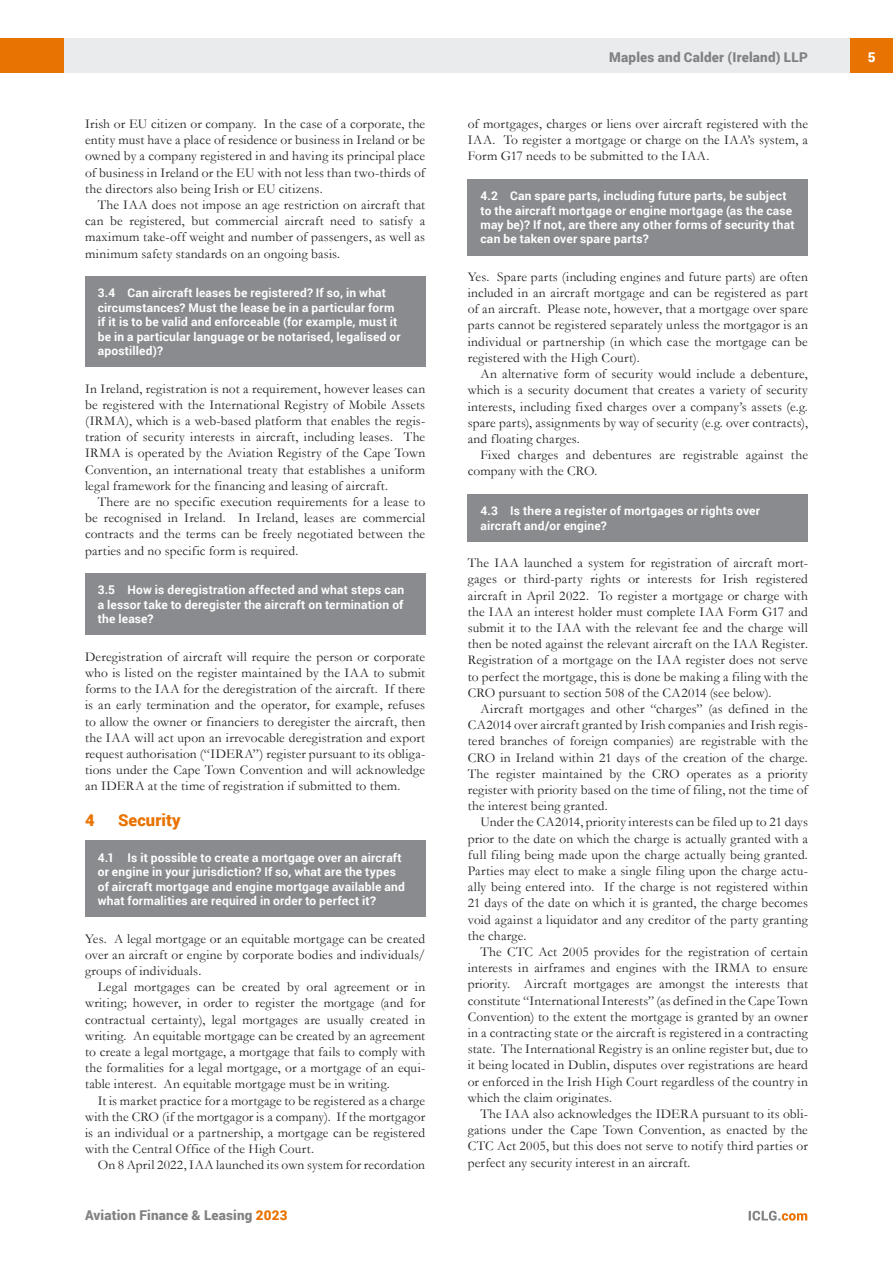
<style>
.page{position:relative;width:893px;height:1263px;background:#fff}
.page>*{position:absolute;margin:0;border:0;box-sizing:border-box;transform-origin:0 0}
.t1{font:900 16.5px "Roboto";letter-spacing:.01em;color:#e97301}
.t2{font:13.5px/16.2px "Garamond";letter-spacing:.015em;color:#221f1f;text-align:justify}
.t3{font:900 13.5px "Roboto";letter-spacing:.015em;color:#808284}
.t4{font:900 13.5px "Roboto";color:#fff}
.t5{font:700 12px/14.4px "Roboto";letter-spacing:.015em;color:#fff}
.s1{color:#e97301}
</style>
<div class="page">
<div style="left:64px;top:38px;width:786px;height:34px;background:#eaebec"></div>
<div style="left:850px;top:38px;width:43px;height:34px;background:#e97301"></div>
<div style="left:0;top:38px;width:64px;height:34px;background:#e97301"></div>
<svg style="left:749px;top:1211px;width:58px;height:9px"></svg>
<div style="left:468px;top:179px;width:340px;height:76px;background:#898b8e"></div>
<div style="left:468px;top:494px;width:340px;height:47px;background:#898b8e"></div>
<div style="left:85px;top:276px;width:340px;height:91px;background:#898b8e"></div>
<div style="left:85px;top:573px;width:340px;height:62px;background:#898b8e"></div>
<div style="left:85px;top:841px;width:340px;height:76px;background:#898b8e"></div>
<p class="t2" style="left:85px;top:117px;width:342px">Irish or EU citizen or company. In the case of a corporate, the entity must have a place of residence or business in Ireland or be owned by a company registered in and having its principal place of business in Ireland or the EU with not less than two-thirds of the directors also being Irish or EU citizens.</p>
<p class="t2" style="left:85px;top:198px;width:342px;text-indent:13px">The IAA does not impose an age restriction on aircraft that can be registered, but commercial aircraft need to satisfy a maximum take-off weight and number of passengers, as well as minimum safety standards on an ongoing basis.</p>
<p class="t5" style="left:98px;top:287px;width:304px">3.4 Can aircraft leases be registered? If so, in what circumstances? Must the lease be in a particular form if it is to be valid and enforceable (for example, must it be in a particular language or be notarised, legalised or apostilled)?</p>
<p class="t2" style="left:85px;top:381px;width:342px">In Ireland, registration is not a requirement, however leases can be registered with the International Registry of Mobile Assets (IRMA), which is a web-based platform that enables the regis&shy;tration of security interests in aircraft, including leases. The IRMA is operated by the Aviation Registry of the Cape Town Convention, an international treaty that establishes a uniform legal framework for the financing and leasing of aircraft.</p>
<p class="t2" style="left:85px;top:495px;width:342px;text-indent:13px">There are no specific execution requirements for a lease to be recognised in Ireland. In Ireland, leases are commercial contracts and the terms can be freely negotiated between the parties and no specific form is required.</p>
<p class="t5" style="left:98px;top:584px;width:308px;text-align:justify">3.5 How is deregistration affected and what steps can a lessor take to deregister the aircraft on termination of the lease?</p>
<p class="t2" style="left:85px;top:650px;width:342px">Deregistration of aircraft will require the person or corporate who is listed on the register maintained by the IAA to submit forms to the IAA for the deregistration of the aircraft. If there is an early termination and the operator, for example, refuses to allow the owner or financiers to deregister the aircraft, then the IAA will act upon an irrevocable deregistration and export request authorisation (“IDERA”) register pursuant to its obliga&shy;tions under the Cape Town Convention and will acknowledge an IDERA at the time of registration if submitted to them.</p>
<p class="t1" style="left:85px;top:813px;width:11px">4</p>
<p class="t1" style="left:118px;top:813px;width:64px">Security</p>
<p class="t5" style="left:98px;top:851px;width:309px">4.1 Is it possible to create a mortgage over an aircraft or engine in your jurisdiction? If so, what are the types of aircraft mortgage and engine mortgage available and what formalities are required in order to perfect it?</p>
<p class="t2" style="left:85px;top:932px;width:342px">Yes. A legal mortgage or an equitable mortgage can be created over an aircraft or engine by corporate bodies and individuals/ groups of individuals.</p>
<p class="t2" style="left:85px;top:980px;width:342px;text-indent:13px">Legal mortgages can be created by oral agreement or in writing; however, in order to register the mortgage (and for contractual certainty), legal mortgages are usually created in writing. An equitable mortgage can be created by an agreement to create a legal mortgage, a mortgage that fails to comply with the formalities for a legal mortgage, or a mortgage of an equi&shy;table interest. An equitable mortgage must be in writing.</p>
<p class="t2" style="left:85px;top:1094px;width:342px;text-indent:13px">It is market practice for a mortgage to be registered as a charge with the CRO (if the mortgagor is a company). If the mortgagor is an individual or a partnership, a mortgage can be registered with the Central Office of the High Court.</p>
<p class="t2" style="left:98px;top:1158px;width:329px">On 8 April 2022, IAA launched its own system for recordation</p>
<p class="t3" style="left:85px;top:1210px;width:204px">Aviation Finance &amp; Leasing <span class="s1">2023</span></p>
<p class="t3" style="left:609px;top:52px;width:200px">Maples and Calder (Ireland) LLP</p>
<p class="t4" style="left:868px;top:52px;width:9px">5</p>
<p class="t2" style="left:468px;top:117px;width:342px">of mortgages, charges or liens over aircraft registered with the IAA. To register a mortgage or charge on the IAA’s system, a Form G17 needs to be submitted to the IAA.</p>
<p class="t5" style="left:480px;top:190px;width:316px">4.2 Can spare parts, including future parts, be subject to the aircraft mortgage or engine mortgage (as the case may be)? If not, are there any other forms of security that can be taken over spare parts?</p>
<p class="t2" style="left:468px;top:270px;width:342px">Yes. Spare parts (including engines and future parts) are often included in an aircraft mortgage and can be registered as part of an aircraft. Please note, however, that a mortgage over spare parts cannot be registered separately unless the mortgagor is an individual or partnership (in which case the mortgage can be registered with the High Court).</p>
<p class="t2" style="left:468px;top:367px;width:342px;text-indent:13px">An alternative form of security would include a debenture, which is a security document that creates a variety of security interests, including fixed charges over a company’s assets (e.g. spare parts), assignments by way of security (e.g. over contracts), and floating charges.</p>
<p class="t2" style="left:468px;top:448px;width:342px;text-indent:13px">Fixed charges and debentures are registrable against the company with the CRO.</p>
<p class="t5" style="left:480px;top:505px;width:281px">4.3 Is there a register of mortgages or rights over aircraft and/or engine?</p>
<p class="t2" style="left:468px;top:556px;width:342px">The IAA launched a system for registration of aircraft mort&shy;gages or third-party rights or interests for Irish registered aircraft in April 2022. To register a mortgage or charge with the IAA an interest holder must complete IAA Form G17 and submit it to the IAA with the relevant fee and the charge will then be noted against the relevant aircraft on the IAA Register.<br>Registration of a mortgage on the IAA register does not serve to perfect the mortgage, this is done be making a filing with the CRO pursuant to section 508 of the CA2014 (see below).</p>
<p class="t2" style="left:468px;top:702px;width:342px;text-indent:13px">Aircraft mortgages and other “charges” (as defined in the CA2014 over aircraft granted by Irish companies and Irish regis&shy;tered branches of foreign companies) are registrable with the CRO in Ireland within 21 days of the creation of the charge.<br>The register maintained by the CRO operates as a priority register with priority based on the time of filing, not the time of the interest being granted.</p>
<p class="t2" style="left:468px;top:815px;width:342px;text-indent:13px">Under the CA2014, priority interests can be filed up to 21 days prior to the date on which the charge is actually granted with a full filing being made upon the charge actually being granted.<br>Parties may elect to make a single filing upon the charge actu&shy;ally being entered into. If the charge is not registered within 21 days of the date on which it is granted, the charge becomes void against a liquidator and any creditor of the party granting the charge.</p>
<p class="t2" style="left:468px;top:945px;width:342px;text-indent:13px">The CTC Act 2005 provides for the registration of certain interests in airframes and engines with the IRMA to ensure priority. Aircraft mortgages are amongst the interests that constitute “International Interests” (as defined in the Cape Town Convention) to the extent the mortgage is granted by an owner in a contracting state or the aircraft is registered in a contracting state. The International Registry is an online register but, due to it being located in Dublin, disputes over registrations are heard or enforced in the Irish High Court regardless of the country in which the claim originates.</p>
<p class="t2" style="left:468px;top:1107px;width:342px;text-indent:13px">The IAA also acknowledges the IDERA pursuant to its obli&shy;gations under the Cape Town Convention, as enacted by the CTC Act 2005, but this does not serve to notify third parties or perfect any security interest in an aircraft.</p>
</div>
